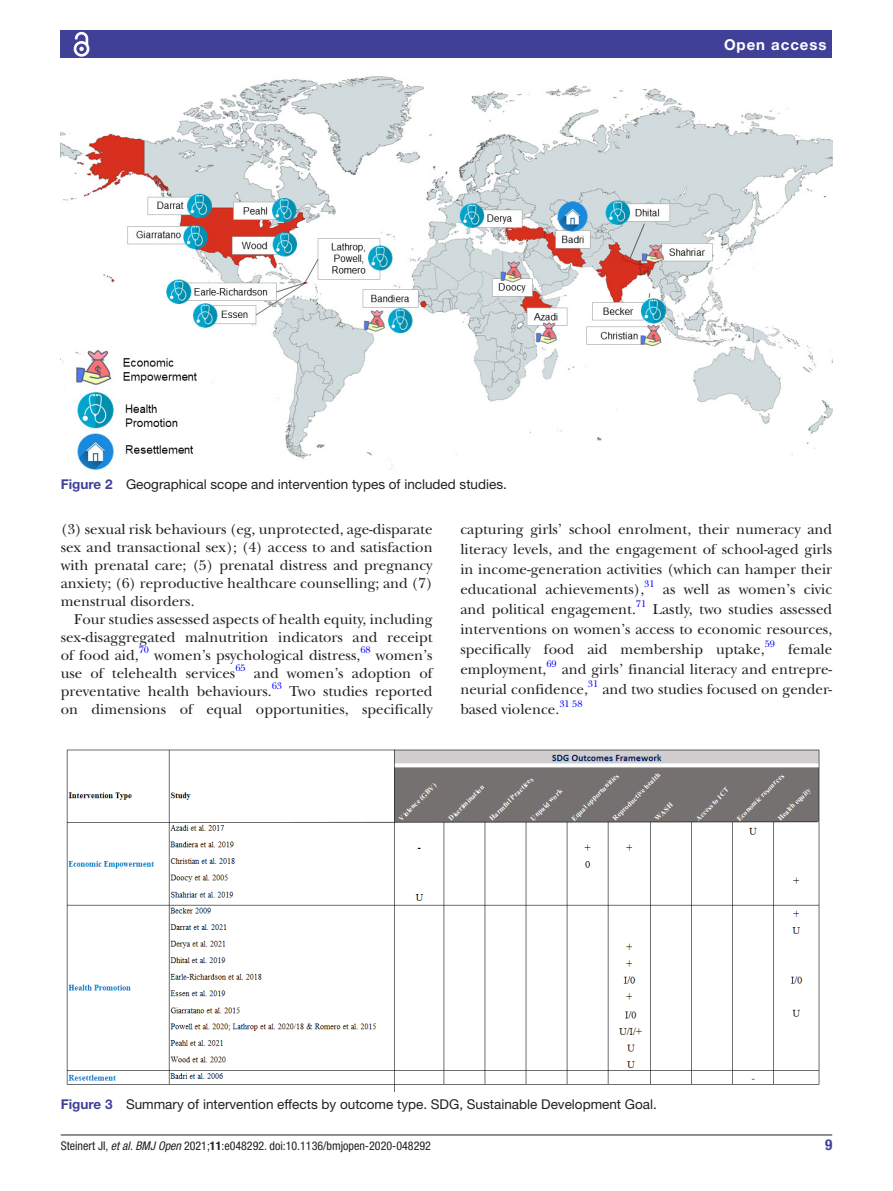
<style>
.page{position:relative;width:893px;height:1191px;background:#fff}
.page>*{position:absolute;margin:0;border:0;box-sizing:border-box;transform-origin:0 0}
.t1{font:15px/18px "New Baskerville";color:#231f20;text-align:justify}
.t2{font:700 15px "Helvetica Neue LT Std";letter-spacing:.065em;color:#fff}
.t3{font:700 condensed 15px "Helvetica Neue LT Std";color:#414099}
.t4{font:13.5px "Helvetica Neue LT Std";color:#231f20}
.t5{font:condensed 12px "Helvetica Neue LT Std";color:#231f20}
.t6{font:9.9px "New Baskerville";color:#00f}
.s1{font-weight:700;color:#414099}
.s2{font-style:italic}
.s3{font-weight:700}
</style>
<div class="page">
<hr style="left:61px;top:1134px;width:771px;height:1px;background:#231f20">
<div style="left:61px;top:31px;width:771px;height:27px;background:#414099"></div>
<svg style="left:73px;top:31px;width:17px;height:26px"></svg>
<img style="left:61px;top:76px;width:771px;height:394px">
<img style="left:66px;top:749px;width:754px;height:342px">
<p class="t4" style="left:61px;top:476px;width:448px"><span class="s1">Figure 2</span> Geographical scope and intervention types of included studies.</p>
<p class="t2" style="left:724px;top:35px;width:104px">Open access</p>
<p class="t1" style="left:61px;top:520px;width:373px">(3) sexual risk behaviours (eg, unprotected, age-disparate sex and transactional sex); (4) access to and satisfaction with prenatal care; (5) prenatal distress and pregnancy anxiety; (6) reproductive healthcare counselling; and (7) menstrual disorders.</p>
<p class="t1" style="left:61px;top:610px;width:373px;text-indent:14px">Four studies assessed aspects of health equity, including sex-disaggregated malnutrition indicators and receipt of food aid,</p>
<p class="t6" style="left:139px;top:644px;width:12px">70</p>
<p class="t1" style="left:154px;top:646px;width:208px">women’s psychological distress,</p>
<p class="t6" style="left:360px;top:644px;width:12px">68</p>
<p class="t1" style="left:376px;top:646px;width:58px">women’s</p>
<p class="t1" style="left:61px;top:664px;width:176px">use of telehealth services</p>
<p class="t6" style="left:235px;top:662px;width:12px">65</p>
<p class="t1" style="left:61px;top:664px;width:373px;text-indent:193px">and women’s adoption of preventative health behaviours.</p>
<p class="t6" style="left:272px;top:680px;width:12px">63</p>
<p class="t1" style="left:61px;top:682px;width:373px;text-align:right">Two studies reported<br>on dimensions of equal opportunities, specifically</p>
<p class="t1" style="left:460px;top:519px;width:373px;line-height:20px">capturing girls’ school enrolment, their numeracy and literacy levels, and the engagement of school-aged girls in income-generation activities (which can hamper their educational achievements),</p>
<p class="t6" style="left:644px;top:578px;width:12px">31</p>
<p class="t1" style="left:663px;top:580px;width:171px">as well as women’s civic</p>
<p class="t6" style="left:636px;top:598px;width:12px">71</p>
<p class="t1" style="left:460px;top:599px;width:373px;line-height:20px;text-indent:192px">Lastly, two studies assessed interventions on women’s access to economic resources, specifically food aid membership uptake,</p>
<p class="t1" style="left:460px;top:600px;width:177px">and political engagement.</p>
<p class="t6" style="left:765px;top:638px;width:12px">59</p>
<p class="t1" style="left:788px;top:640px;width:46px">female</p>
<p class="t1" style="left:460px;top:660px;width:88px">employment,</p>
<p class="t6" style="left:546px;top:658px;width:12px">69</p>
<p class="t1" style="left:460px;top:659px;width:373px;line-height:20px;text-indent:101px">and girls’ financial literacy and entrepre&shy;neurial confidence,</p>
<p class="t6" style="left:588px;top:678px;width:12px">31</p>
<p class="t1" style="left:602px;top:680px;width:231px">and two studies focused on gender-</p>
<p class="t1" style="left:460px;top:700px;width:100px">based violence.</p>
<p class="t6" style="left:559px;top:698px;width:25px">31 58</p>
<p class="t4" style="left:61px;top:1096px;width:598px"><span class="s1">Figure 3</span> Summary of intervention effects by outcome type. SDG, Sustainable Development Goal.</p>
<p class="t5" style="left:61px;top:1138px;width:372px">Steinert JI, <span class="s2">et al</span>. <span class="s2">BMJ Open</span> 2021;<span class="s3">11</span>:e048292. doi:10.1136/bmjopen-2020-048292</p>
<p class="t3" style="left:825px;top:1135px;width:9px">9</p>
</div>
